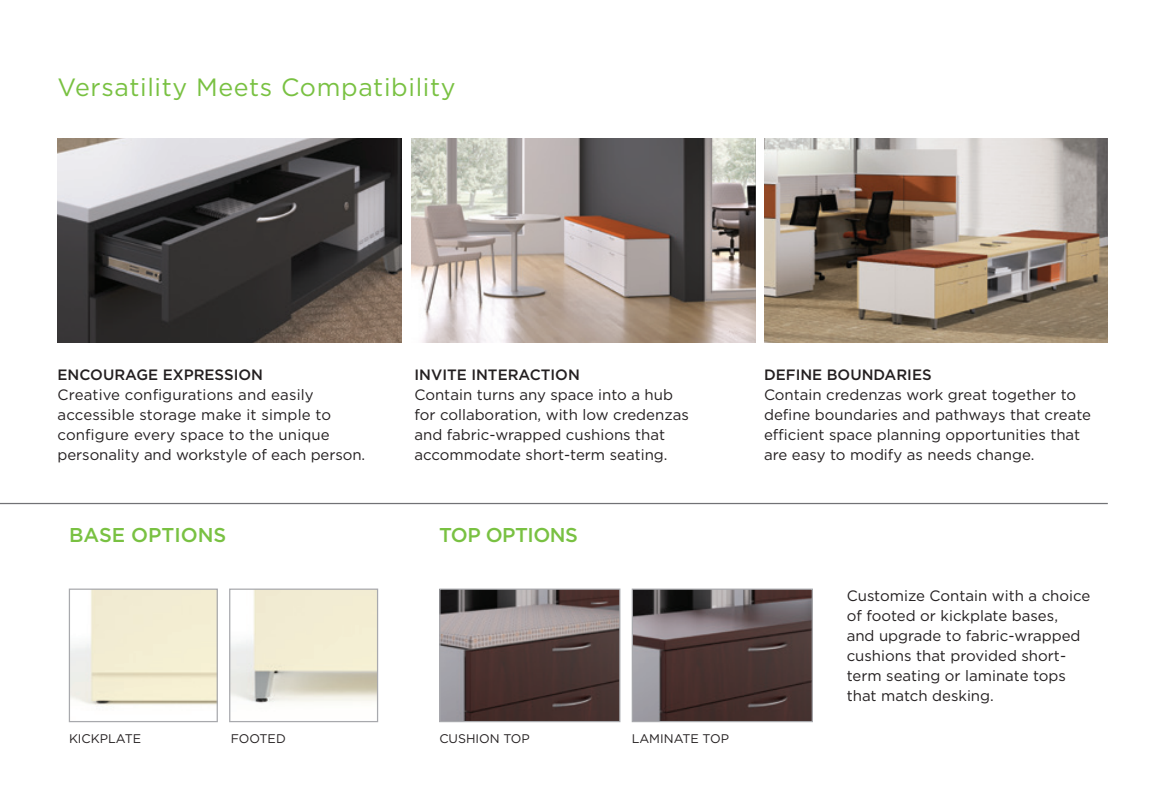
<style>
.page{position:relative;width:1170px;height:810px;background:#fff}
.page>*{position:absolute;margin:0;border:0;box-sizing:border-box;transform-origin:0 0}
.t1{font:25px "Gotham";letter-spacing:.025em;color:#79c142}
.t2{font:500 20px "Gotham";letter-spacing:-.01em;color:#79c142}
.t3{font:15px/20px "Gotham";color:#231f20}
.t4{font:500 15px "Gotham";color:#231f20}
.t5{font:12.5px "Gotham";color:#231f20}
</style>
<div class="page">
<hr style="left:0;top:503px;width:1108px;height:1px;background:#717275">
<img style="left:58px;top:139px;width:343px;height:203px">
<img style="left:412px;top:139px;width:344px;height:203px">
<img style="left:764px;top:139px;width:344px;height:203px">
<img style="left:71px;top:591px;width:145px;height:115px">
<div style="left:69px;top:589px;width:149px;height:133px;border:1px solid #a8a9ad"></div>
<img style="left:231px;top:591px;width:145px;height:113px">
<div style="left:229px;top:589px;width:149px;height:133px;border:1px solid #a8a9ad"></div>
<img style="left:441px;top:591px;width:177px;height:129px">
<div style="left:439px;top:589px;width:181px;height:133px;border:1px solid #a8a9ad"></div>
<img style="left:634px;top:591px;width:177px;height:129px">
<div style="left:632px;top:589px;width:181px;height:133px;border:1px solid #a8a9ad"></div>
<p class="t1" style="left:58px;top:71px;width:399px">Versatility Meets Compatibility</p>
<p class="t4" style="left:58px;top:365px;width:207px">ENCOURAGE EXPRESSION</p>
<p class="t3" style="left:58px;top:384px;width:309px">Creative configurations and easily accessible storage make it simple to configure every space to the unique personality and workstyle of each person.</p>
<p class="t2" style="left:69px;top:521px;width:159px">BASE OPTIONS</p>
<p class="t4" style="left:414px;top:365px;width:167px">INVITE INTERACTION</p>
<p class="t3" style="left:414px;top:384px;width:276px">Contain turns any space into a hub for collaboration, with low credenzas and fabric-wrapped cushions that accommodate short-term seating.</p>
<p class="t2" style="left:439px;top:521px;width:140px">TOP OPTIONS</p>
<p class="t5" style="left:69px;top:731px;width:74px">KICKPLATE</p>
<p class="t5" style="left:231px;top:731px;width:56px">FOOTED</p>
<p class="t5" style="left:439px;top:731px;width:92px">CUSHION TOP</p>
<p class="t5" style="left:632px;top:731px;width:99px">LAMINATE TOP</p>
<p class="t4" style="left:764px;top:365px;width:169px">DEFINE BOUNDARIES</p>
<p class="t3" style="left:764px;top:384px;width:329px">Contain credenzas work great together to define boundaries and pathways that create efficient space planning opportunities that are easy to modify as needs change.</p>
<p class="t3" style="left:847px;top:585px;width:245px">Customize Contain with a choice of footed or kickplate bases,<br>and upgrade to fabric-wrapped cushions that provided short&shy;term seating or laminate tops that match desking.</p>
</div>
